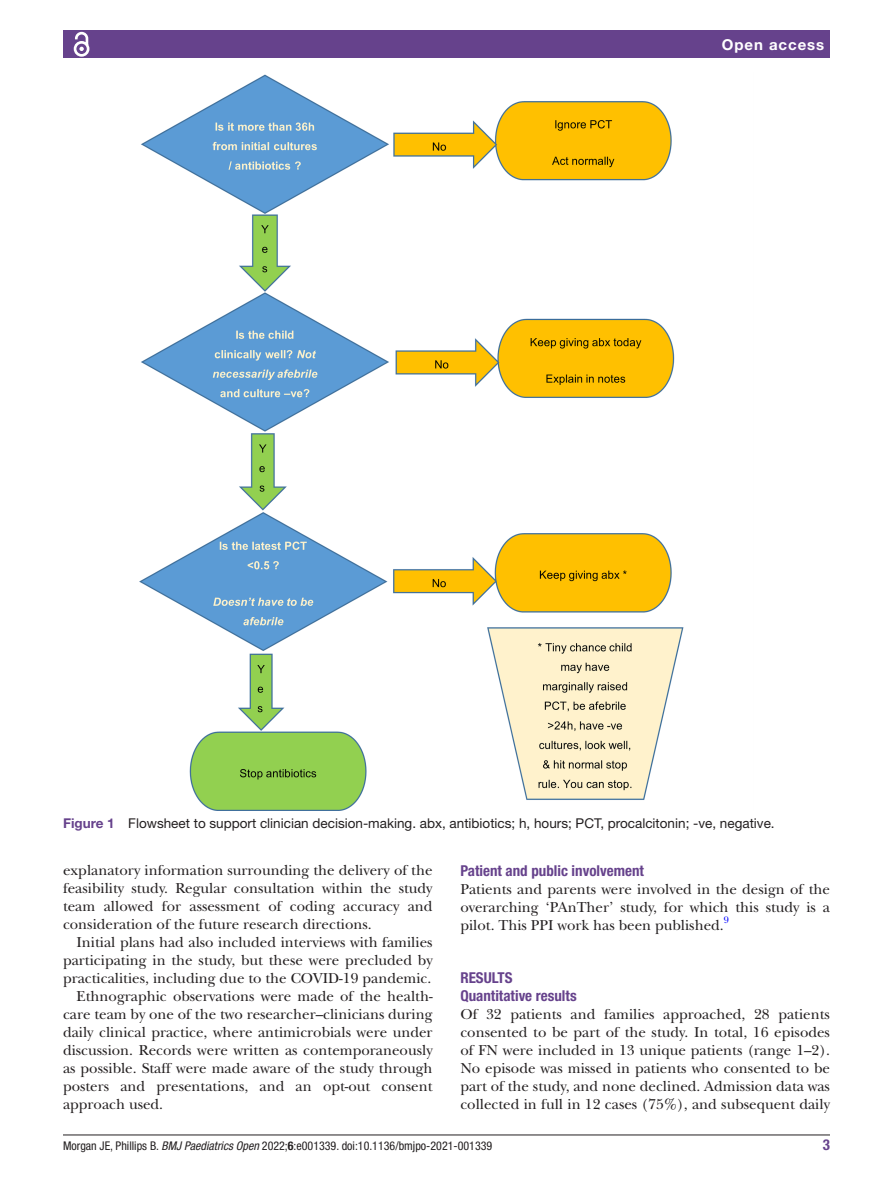
<style>
.page{position:relative;width:893px;height:1191px;background:#fff}
.page>*{position:absolute;margin:0;border:0;box-sizing:border-box;transform-origin:0 0}
.t1{font:15px/18px "New Baskerville";color:#231f20;text-align:justify}
.t2{font:700 condensed 15px/18px "Helvetica Neue LT Std";color:#66428c}
.t3{font:700 15px "Helvetica Neue LT Std";letter-spacing:.065em;color:#fff}
.t4{font:13.5px "Helvetica Neue LT Std";color:#231f20}
.t5{font:condensed 12px "Helvetica Neue LT Std";color:#231f20}
.s1{font-weight:700;color:#66428c}
.s2{font-style:italic}
.s3{font-weight:700}
</style>
<div class="page">
<hr style="left:63px;top:1134px;width:767px;height:1px;background:#231f20">
<div style="left:63px;top:31px;width:767px;height:27px;background:#66428c"></div>
<svg style="left:73px;top:31px;width:17px;height:26px"></svg>
<img style="left:140px;top:74px;width:544px;height:736px">
<p class="t3" style="left:722px;top:35px;width:104px">Open access</p>
<p class="t4" style="left:63px;top:815px;width:713px"><span class="s1">Figure 1</span> Flowsheet to support clinician decision-making. abx, antibiotics; h, hours; PCT, procalcitonin; -ve, negative.</p>
<p class="t1" style="left:63px;top:861px;width:371px">explanatory information surrounding the delivery of the feasibility study. Regular consultation within the study team allowed for assessment of coding accuracy and consideration of the future research directions.</p>
<p class="t1" style="left:76px;top:933px;width:358px">Initial plans had also included interviews with families</p>
<p class="t1" style="left:63px;top:951px;width:371px">participating in the study, but these were precluded by</p>
<p class="t1" style="left:63px;top:969px;width:370px">practicalities, including due to the COVID-19 pandemic.</p>
<p class="t1" style="left:76px;top:987px;width:358px">Ethnographic observations were made of the health-</p>
<p class="t1" style="left:63px;top:1005px;width:371px">care team by one of the two researcher–clinicians during</p>
<p class="t1" style="left:63px;top:1023px;width:371px">daily clinical practice, where antimicrobials were under</p>
<p class="t1" style="left:63px;top:1041px;width:371px">discussion. Records were written as contemporaneously</p>
<p class="t1" style="left:63px;top:1059px;width:371px">as possible. Staff were made aware of the study through</p>
<p class="t1" style="left:63px;top:1077px;width:371px">posters and presentations, and an opt-out consent</p>
<p class="t1" style="left:63px;top:1095px;width:102px">approach used.</p>
<p class="t2" style="left:460px;top:861px;width:185px">Patient and public involvement</p>
<p class="t1" style="left:460px;top:880px;width:371px">Patients and parents were involved in the design of the overarching ‘PAnTher’ study, for which this study is a pilot. This PPI work has been published.<sup>9</sup></p>
<p class="t2" style="left:460px;top:968px;width:118px">RESULTS<br>Quantitative results</p>
<p class="t1" style="left:460px;top:1005px;width:371px">Of 32 patients and families approached, 28 patients consented to be part of the study. In total, 16 episodes of FN were included in 13 unique patients (range 1–2).<br>No episode was missed in patients who consented to be part of the study, and none declined. Admission data was collected in full in 12 cases (75%), and subsequent daily</p>
<p class="t5" style="left:63px;top:1138px;width:431px">Morgan JE, Phillips B. <span class="s2">BMJ Paediatrics Open</span> 2022;<span class="s3">6</span>:e001339. doi:10.1136/bmjpo-2021-001339</p>
<p class="t2" style="left:823px;top:1135px;width:9px">3</p>
</div>
